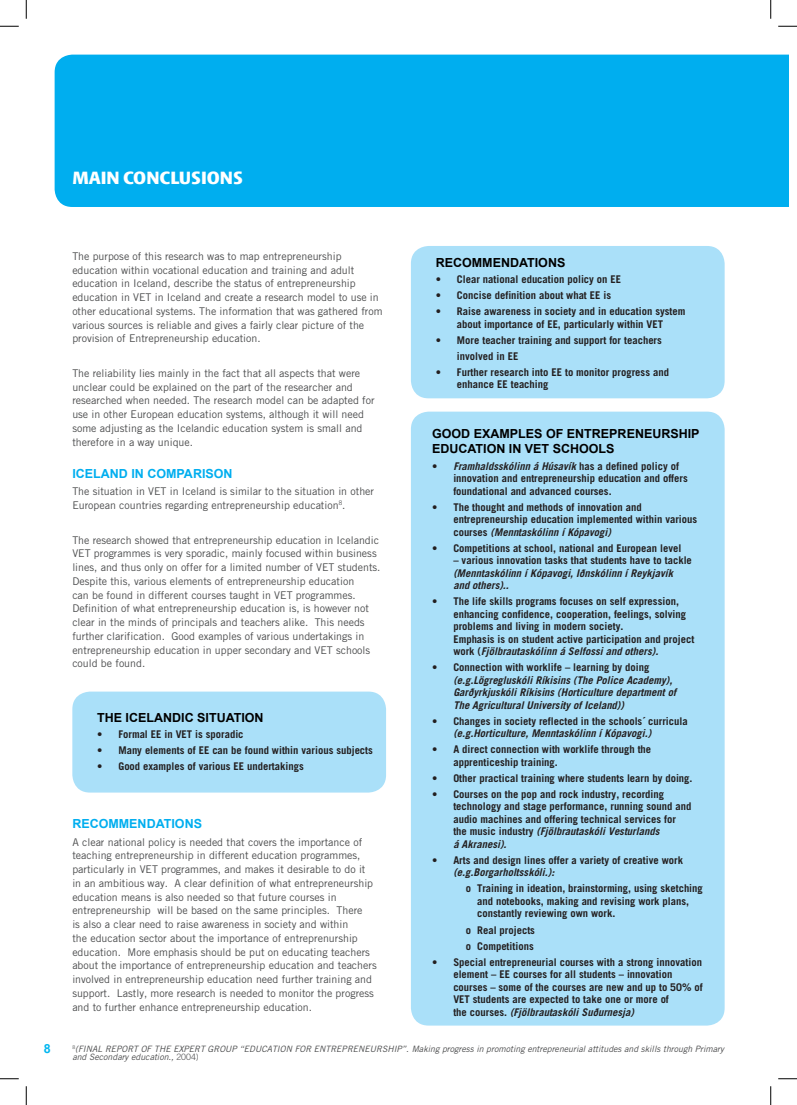
<style>
.page{position:relative;width:797px;height:1105px;background:#fff}
.page>*{position:absolute;margin:0;border:0;box-sizing:border-box;transform-origin:0 0}
.FYRIRSAGNIR_ÞJÓNUSTA{font:900 17.5px "Skoda Sans";color:#fff}
.millifyrirsagnir{font:700 12.5px/15px "Arial";color:#000}
.millifyrirsagnir-2{font:700 12.5px "Arial";color:#00aeef}
.meginmál_Glitnir{font:700 12.5px "Arial";color:#000}
.t1{font:700 12.5px "Arial";color:#00b6f0}
.meginmál_Glitnir-2{font:10.62px/13.8px "Trade Gothic";color:#4b4c4d}
.meginmál_Glitnir-3{font:700 10.62px/12.5px "Trade Gothic";color:#231f20}
.meginmál_Glitnir-4{font:italic 700 10.62px/12.5px "Trade Gothic";color:#231f20}
.meginmál_Glitnir-5{font:italic 8.75px/8.8px "Trade Gothic";color:#4b4c4d}
.s1{font-style:italic}
.s2{font-style:normal}
.s3{font-weight:300;font-style:normal}
</style>
<div class="page">
<div style="left:411px;top:412px;width:313px;height:613px;background:#aae0f9;border-radius:18px"></div>
<div style="left:72px;top:692px;width:314px;height:100px;background:#aae0f9;border-radius:18px"></div>
<div style="left:411px;top:246px;width:313px;height:152px;background:#aae0f9;border-radius:18px"></div>
<div style="left:55px;top:55px;width:733px;height:152px;background:#00aeef"></div>
<svg style="left:0;top:25px;width:19px;height:2px"></svg>
<svg style="left:778px;top:25px;width:19px;height:2px"></svg>
<svg style="left:0;top:1078px;width:19px;height:1px"></svg>
<svg style="left:778px;top:1078px;width:19px;height:1px"></svg>
<svg style="left:25px;top:0;width:2px;height:19px"></svg>
<svg style="left:25px;top:1086px;width:2px;height:19px"></svg>
<svg style="left:770px;top:0;width:1px;height:19px"></svg>
<svg style="left:770px;top:1086px;width:1px;height:19px"></svg>
<p class="FYRIRSAGNIR_ÞJÓNUSTA" style="left:72px;top:167px;width:172px">MAIN CONCLUSIONS</p>
<p class="t1" style="left:44px;top:1041px;width:8px">8</p>
<p class="meginmál_Glitnir-2" style="left:72px;top:249px;width:312px">The purpose of this research was to map entrepreneurship education within vocational education and training and adult education in Iceland, describe the status of entrepreneurship education in VET in Iceland and create a research model to use in other educational systems. The information that was gathered from various sources is reliable and gives a fairly clear picture of the provision of Entrepreneurship education.</p>
<p class="meginmál_Glitnir-2" style="left:72px;top:366px;width:304px">The reliability lies mainly in the fact that all aspects that were unclear could be explained on the part of the researcher and researched when needed. The research model can be adapted for use in other European education systems, although it will need some adjusting as the Icelandic education system is small and therefore in a way unique.</p>
<p class="millifyrirsagnir-2" style="left:72px;top:467px;width:162px">ICELAND IN COMPARISON</p>
<p class="meginmál_Glitnir-2" style="left:72px;top:484px;width:303px">The situation in VET in Iceland is similar to the situation in other<br>European countries regarding entrepreneurship education<sup>8</sup>.</p>
<p class="meginmál_Glitnir-2" style="left:72px;top:533px;width:310px">The research showed that entrepreneurship education in Icelandic VET programmes is very sporadic, mainly focused within business lines, and thus only on offer for a limited number of VET students.<br>Despite this, various elements of entrepreneurship education<br>can be found in different courses taught in VET programmes.<br>Definition of what entrepreneurship education is, is however not clear in the minds of principals and teachers alike. This needs further clarification. Good examples of various undertakings in entrepreneurship education in upper secondary and VET schools could be found.</p>
<p class="millifyrirsagnir" style="left:97px;top:710px;width:168px">THE ICELANDIC SITUATION</p>
<p class="meginmál_Glitnir-3" style="left:97px;top:728px;width:148px">• Formal EE in VET is sporadic</p>
<p class="meginmál_Glitnir-3" style="left:97px;top:744px;width:277px">• Many elements of EE can be found within various subjects</p>
<p class="meginmál_Glitnir-3" style="left:97px;top:760px;width:208px">• Good examples of various EE undertakings</p>
<p class="millifyrirsagnir-2" style="left:72px;top:817px;width:131px">RECOMMENDATIONS</p>
<p class="meginmál_Glitnir-2" style="left:72px;top:835px;width:306px">A clear national policy is needed that covers the importance of teaching entrepreneurship in different education programmes, particularly in VET programmes, and makes it desirable to do it in an ambitious way. A clear definition of what entrepreneurship education means is also needed so that future courses in entrepreneurship will be based on the same principles. There<br>is also a clear need to raise awareness in society and within<br>the education sector about the importance of entreprenurship education. More emphasis should be put on educating teachers about the importance of entrepreneurship education and teachers involved in entrepreneurship education need further training and support. Lastly, more research is needed to monitor the progress and to further enhance entrepreneurship education.</p>
<p class="meginmál_Glitnir" style="left:436px;top:255px;width:11px">RECOMMEN</p>
<p class="meginmál_Glitnir" style="left:510px;top:255px;width:18px">DATIONS</p>
<p class="meginmál_Glitnir-3" style="left:436px;top:273px;width:187px">• Clear national education policy on EE</p>
<p class="meginmál_Glitnir-3" style="left:436px;top:289px;width:177px">• Concise definition about what EE is</p>
<p class="meginmál_Glitnir-3" style="left:436px;top:305px;width:251px;text-align:center">• Raise awareness in society and in education system about importance of EE, particularly within VET</p>
<p class="meginmál_Glitnir-3" style="left:436px;top:333px;width:228px">• More teacher training and support for teachers</p>
<p class="meginmál_Glitnir-3" style="left:457px;top:349px;width:63px">involved in EE</p>
<p class="meginmál_Glitnir-3" style="left:457px;top:365px;width:213px;text-indent:-21px">• Further research into EE to monitor progress and enhance EE teaching</p>
<p class="millifyrirsagnir" style="left:432px;top:427px;width:144px">GOOD EXAMPLES OF ENTREPRENEURSHIP<br>EDUCATION</p>
<p class="millifyrirsagnir" style="left:509px;top:442px;width:25px">IN VET</p>
<p class="millifyrirsagnir" style="left:553px;top:442px;width:10px">SCHOOLS</p>
<p class="meginmál_Glitnir-3" style="left:453px;top:459px;width:236px;text-indent:-21px">• <span class="s1">Framhaldsskólinn á Húsavík</span> has a defined policy of innovation and entrepreneurship education and offers foundational and advanced courses.</p>
<p class="meginmál_Glitnir-3" style="left:453px;top:500px;width:245px;text-indent:-21px">• The thought and methods of innovation and entrepreneurship education implemented within various courses <span class="s1">(Menntaskólinn í Kópavogi)</span></p>
<p class="meginmál_Glitnir-3" style="left:432px;top:541px;width:251px">• Competitions at school, national and European level</p>
<p class="meginmál_Glitnir-4" style="left:453px;top:554px;width:240px"><span class="s2">– various innovation tasks that students have to tackle </span>(Menntaskólinn í Kópavogi, Iðnskólinn í Reykjavík<br>and others)..</p>
<p class="meginmál_Glitnir-3" style="left:453px;top:595px;width:242px;text-indent:-21px">• The life skills programs focuses on self expression, enhancing confidence, cooperation, feelings, solving problems and living in modern society.<br>Emphasis is on student active participation and project work (<span class="s1">Fjölbrautaskólinn á Selfossi and others).</span></p>
<p class="meginmál_Glitnir-4" style="left:453px;top:661px;width:224px;text-indent:-21px"><span class="s2">• Connection with worklife – learning by doing </span>(e.g.Lögregluskóli Ríkisins (The Police Academy), Garðyrkjuskóli Ríkisins (Horticulture department of The Agricultural University of Iceland))</p>
<p class="meginmál_Glitnir-3" style="left:453px;top:714px;width:236px;text-indent:-21px">• Changes in society reflected in the schools´ curricula <span class="s1">(e.g.Horticulture, Menntaskólinn í Kópavogi.)</span></p>
<p class="meginmál_Glitnir-3" style="left:453px;top:743px;width:199px;text-indent:-21px">• A direct connection with worklife through the apprenticeship training.</p>
<p class="meginmál_Glitnir-3" style="left:432px;top:772px;width:262px">• Other practical training where students learn by doing.</p>
<p class="meginmál_Glitnir-3" style="left:453px;top:788px;width:239px;text-indent:-21px">• Courses on the pop and rock industry, recording technology and stage performance, running sound and audio machines and offering technical services for the music industry <span class="s1">(Fjölbrautaskóli Vesturlands<br>á Akranesi).</span></p>
<p class="meginmál_Glitnir-3" style="left:453px;top:854px;width:231px;text-indent:-21px">• Arts and design lines offer a variety of creative work <span class="s1">(e.g.Borgarholtsskóli.):</span></p>
<p class="meginmál_Glitnir-3" style="left:477px;top:882px;width:227px;text-indent:-11px">o Training in ideation, brainstorming, using sketching and notebooks, making and revising work plans, constantly reviewing own work.</p>
<p class="meginmál_Glitnir-3" style="left:466px;top:923px;width:71px">o Real projects</p>
<p class="meginmál_Glitnir-3" style="left:466px;top:939px;width:69px">o Competitions</p>
<p class="meginmál_Glitnir-3" style="left:453px;top:955px;width:251px;text-indent:-21px">• Special entrepreneurial courses with a strong innovation element – EE courses for all students – innovation courses – some of the courses are new and up to 50% of VET students are expected to take one or more of<br>the courses. <span class="s1">(Fjölbrautaskóli Suðurnesja)</span></p>
<p class="meginmál_Glitnir-5" style="left:72px;top:1044px;width:653px"><sup>8</sup>(FINAL REPORT OF THE EXPERT GROUP “EDUCATION FOR ENTREPRENEURSHIP”. Making progress in promoting entrepreneurial attitudes and skills through Primary and Secondary education., <span class="s3">2004)</span></p>
</div>
